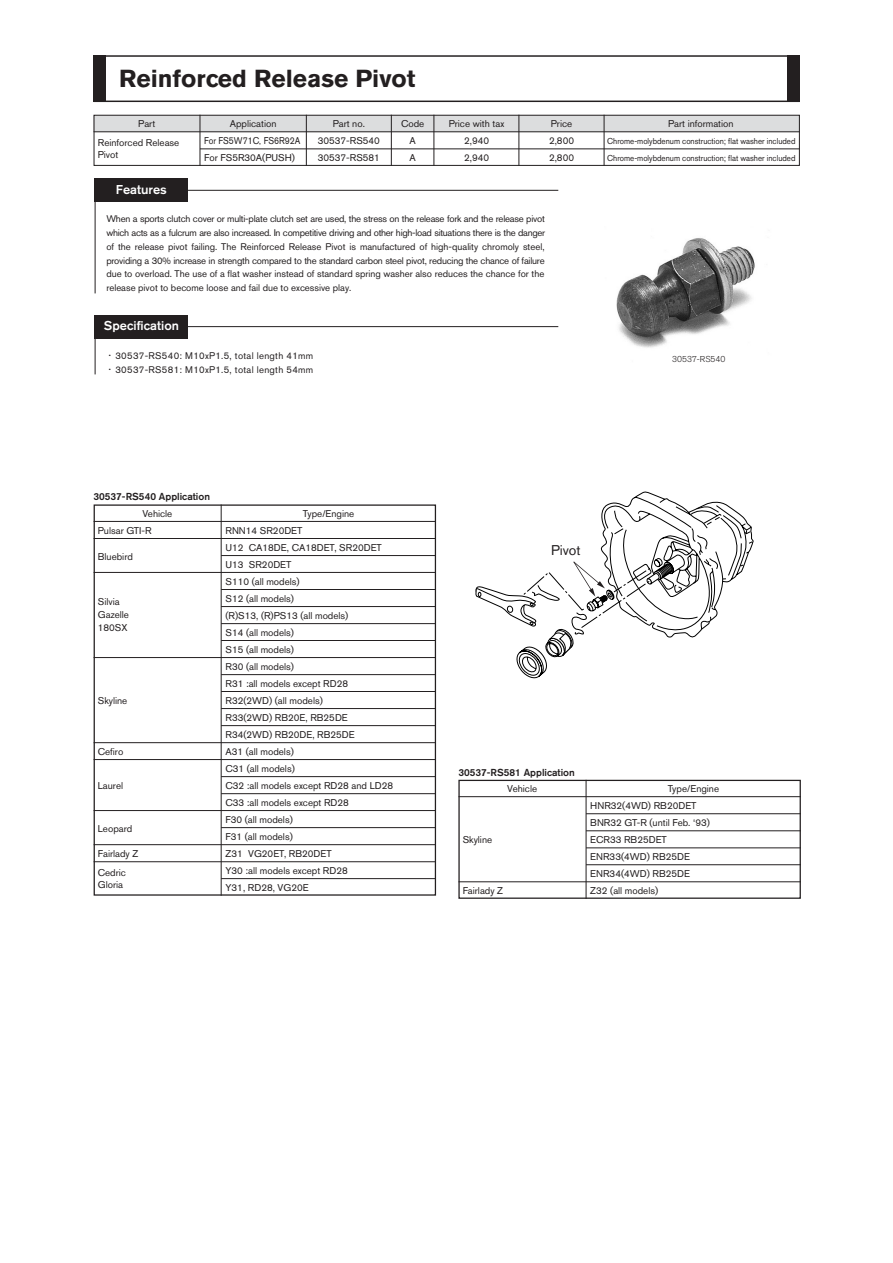
<style>
.page{position:relative;width:893px;height:1263px;background:#fff}
.page>*{position:absolute;margin:0;border:0;box-sizing:border-box;transform-origin:0 0}
.t1{font:700 24.45px "Nissan AG";color:#231f20}
.t2{font:14.1px "Nissan AG";color:#231f20}
.t3{font:500 12.75px "Nissan AG";color:#fff}
.t4{font:500 10.05px "Nissan AG";color:#231f20}
.t5{font:9.75px/17px "Nissan AG";color:#231f20}
.t6{font:9.75px/17px "Nissan AG";color:#231f20;scale:.88 1}
.t7{font:9.6px/13.8px "Nissan AG";letter-spacing:.03em;color:#231f20}
.t8{font:8.55px/17px "Nissan AG";color:#231f20;scale:.93 1}
.t9{font:300 8.55px "Nissan AG";color:#231f20}
.s1{font-family:"Shin Go";font-size:8.55px}
.s2{font-family:"Shin Go"}
</style>
<div class="page">
<svg style="left:475px;top:491px;width:279px;height:188px"></svg>
<hr style="left:94px;top:538px;width:342px;height:1px;background:#231f20">
<hr style="left:221px;top:555px;width:215px;height:1px;background:#231f20">
<hr style="left:94px;top:572px;width:342px;height:1px;background:#231f20">
<hr style="left:221px;top:589px;width:215px;height:1px;background:#231f20">
<hr style="left:221px;top:606px;width:215px;height:1px;background:#231f20">
<hr style="left:221px;top:623px;width:215px;height:1px;background:#231f20">
<hr style="left:221px;top:640px;width:215px;height:1px;background:#231f20">
<hr style="left:94px;top:657px;width:342px;height:1px;background:#231f20">
<hr style="left:221px;top:674px;width:215px;height:1px;background:#231f20">
<hr style="left:221px;top:691px;width:215px;height:1px;background:#231f20">
<hr style="left:221px;top:708px;width:215px;height:1px;background:#231f20">
<hr style="left:221px;top:725px;width:215px;height:1px;background:#231f20">
<hr style="left:94px;top:742px;width:342px;height:1px;background:#231f20">
<hr style="left:94px;top:759px;width:342px;height:1px;background:#231f20">
<hr style="left:221px;top:776px;width:215px;height:1px;background:#231f20">
<hr style="left:221px;top:793px;width:215px;height:1px;background:#231f20">
<hr style="left:94px;top:810px;width:342px;height:1px;background:#231f20">
<hr style="left:221px;top:827px;width:215px;height:1px;background:#231f20">
<hr style="left:94px;top:844px;width:342px;height:1px;background:#231f20">
<hr style="left:94px;top:861px;width:342px;height:1px;background:#231f20">
<hr style="left:221px;top:878px;width:215px;height:1px;background:#231f20">
<div style="left:94px;top:504px;width:342px;height:392px;border:1px solid #231f20"></div>
<hr style="left:94px;top:521px;width:342px;height:1px;background:#231f20">
<hr style="left:221px;top:505px;width:1px;height:391px;background:#231f20">
<hr style="left:586px;top:813px;width:214px;height:1px;background:#231f20">
<hr style="left:586px;top:831px;width:214px;height:1px;background:#231f20">
<hr style="left:586px;top:848px;width:214px;height:1px;background:#231f20">
<hr style="left:586px;top:864px;width:214px;height:1px;background:#231f20">
<hr style="left:458px;top:882px;width:342px;height:1px;background:#231f20">
<div style="left:458px;top:780px;width:342px;height:119px;border:1px solid #231f20"></div>
<hr style="left:458px;top:796px;width:342px;height:1px;background:#231f20">
<hr style="left:585px;top:780px;width:1px;height:119px;background:#231f20">
<div style="left:94px;top:55px;width:705px;height:47px;border:1px solid #231f20"></div>
<div style="left:94px;top:55px;width:12px;height:47px;background:#231f20"></div>
<div style="left:787px;top:55px;width:12px;height:47px;background:#231f20"></div>
<hr style="left:158px;top:190px;width:400px;height:1px;background:#231f20">
<div style="left:95px;top:179px;width:93px;height:23px;background:#231f20"></div>
<hr style="left:95px;top:202px;width:1px;height:91px;background:#231f20">
<hr style="left:158px;top:326px;width:400px;height:1px;background:#231f20">
<div style="left:95px;top:315px;width:93px;height:23px;background:#231f20"></div>
<hr style="left:95px;top:338px;width:1px;height:36px;background:#231f20">
<hr style="left:200px;top:149px;width:599px;height:1px;background:#231f20">
<div style="left:94px;top:115px;width:705px;height:17px;background:#dcddde"></div>
<div style="left:94px;top:115px;width:705px;height:51px;border:1px solid #231f20"></div>
<hr style="left:94px;top:132px;width:705px;height:1px;background:#231f20">
<hr style="left:200px;top:115px;width:1px;height:51px;background:#231f20">
<hr style="left:306px;top:115px;width:1px;height:51px;background:#231f20">
<hr style="left:391px;top:115px;width:1px;height:51px;background:#231f20">
<hr style="left:433px;top:115px;width:1px;height:51px;background:#231f20">
<hr style="left:518px;top:115px;width:1px;height:51px;background:#231f20">
<hr style="left:603px;top:115px;width:1px;height:51px;background:#231f20">
<img style="left:616px;top:238px;width:139px;height:110px">
<h1 class="t1" style="left:119px;top:69px;width:298px">Reinforced Release Pivot</h1>
<p class="t5" style="left:138px;top:116px;width:18px">Part</p>
<p class="t5" style="left:230px;top:116px;width:48px">Application</p>
<p class="t5" style="left:98px;top:137px;width:83px;line-height:12.8px">Reinforced Release<br>Pivot</p>
<p class="t6" style="left:204px;top:133px;width:111px">For FS5W71C<span class="s1">,</span> FS6R92A<br>For FS5R30A(PUSH)</p>
<h3 class="t3" style="left:116px;top:185px;width:52px">Features</h3>
<p class="t5" style="left:318px;top:116px;width:64px;text-align:center">Part no.<br>30537-RS540<br>30537-RS581</p>
<p class="t5" style="left:401px;top:116px;width:25px">Code</p>
<p class="t5" style="left:668px;top:116px;width:67px">Part information</p>
<p class="t5" style="left:409px;top:133px;width:8px">A<br>A</p>
<p class="t8" style="left:607px;top:133px;width:204px">Chrome-molybdenum construction; flat washer included<br>Chrome-molybdenum construction; flat washer included</p>
<p class="t5" style="left:449px;top:116px;width:57px;text-align:center">Price with tax<br>2,940<br>2,940</p>
<p class="t5" style="left:549px;top:116px;width:27px">Price<br>2,800<br>2,800</p>
<p class="t7" style="left:106px;top:213px;width:440px;text-align:justify">When a sports clutch cover or multi-plate clutch set are used, the stress on the release fork and the release pivot which acts as a fulcrum are also increased. In competitive driving and other high-load situations there is the danger of the release pivot failing. The Reinforced Release Pivot is manufactured of high-quality chromoly steel, providing a 30% increase in strength compared to the standard carbon steel pivot, reducing the chance of failure due to overload. The use of a flat washer instead of standard spring washer also reduces the chance for the release pivot to become loose and fail due to excessive play.</p>
<h3 class="t3" style="left:104px;top:321px;width:76px">Specification</h3>
<p class="t7" style="left:107px;top:350px;width:207px"><span class="s2">･</span> 30537-RS540: M10xP1.5, total length 41mm<span class="s2">･</span> 30537-RS581: M10xP1.5, total length 54mm</p>
<p class="t4" style="left:94px;top:493px;width:118px">30537-RS540 Application</p>
<p class="t5" style="left:142px;top:506px;width:31px">Vehicle</p>
<p class="t5" style="left:98px;top:523px;width:55px">Pulsar GTI-R</p>
<p class="t5" style="left:98px;top:549px;width:37px">Bluebird</p>
<p class="t5" style="left:98px;top:596px;width:33px;line-height:12.8px">Silvia<br>Gazelle<br>180SX</p>
<p class="t5" style="left:98px;top:693px;width:31px">Skyline</p>
<p class="t5" style="left:98px;top:744px;width:27px">Cefiro</p>
<p class="t5" style="left:98px;top:778px;width:27px">Laurel</p>
<p class="t5" style="left:98px;top:821px;width:36px">Leopard</p>
<p class="t5" style="left:98px;top:845px;width:42px;line-height:19px">Fairlady Z<br>Cedric</p>
<p class="t5" style="left:98px;top:877px;width:27px">Gloria</p>
<p class="t5" style="left:303px;top:506px;width:53px">Type/Engine</p>
<p class="t5" style="left:225px;top:523px;width:169px">RNN14 SR20DET<br>U12 CA18DE, CA18DET, SR20DET<br>U13 SR20DET<br>S110 (all models)<br>S12 (all models)<br>(R)S13, (R)PS13 (all models)<br>S14 (all models)<br>S15 (all models)<br>R30 (all models)<br>R31 :all models except RD28<br>R32(2WD) (all models)<br>R33(2WD) RB20E, RB25DE<br>R34(2WD) RB20DE, RB25DE<br>A31 (all models)<br>C31 (all models)<br>C32 :all models except RD28 and LD28<br>C33 :all models except RD28<br>F30 (all models)<br>F31 (all models)<br>Z31 VG20ET, RB20DET<br>Y30 :all models except RD28<br>Y31, RD28, VG20E</p>
<h2 class="t2" style="left:551px;top:545px;width:31px">Pivot</h2>
<p class="t9" style="left:672px;top:356px;width:55px">30537-RS540</p>
<p class="t4" style="left:458px;top:768px;width:118px">30537-RS581 Application</p>
<p class="t5" style="left:507px;top:781px;width:31px">Vehicle</p>
<p class="t5" style="left:462px;top:832px;width:31px">Skyline</p>
<p class="t5" style="left:462px;top:883px;width:42px">Fairlady Z</p>
<p class="t5" style="left:667px;top:781px;width:53px">Type/Engine</p>
<p class="t5" style="left:590px;top:798px;width:121px">HNR32(4WD) RB20DET<br>BNR32 GT-R (until Feb. ‘93)<br>ECR33 RB25DET<br>ENR33(4WD) RB25DE<br>ENR34(4WD) RB25DE<br>Z32 (all models)</p>
</div>
